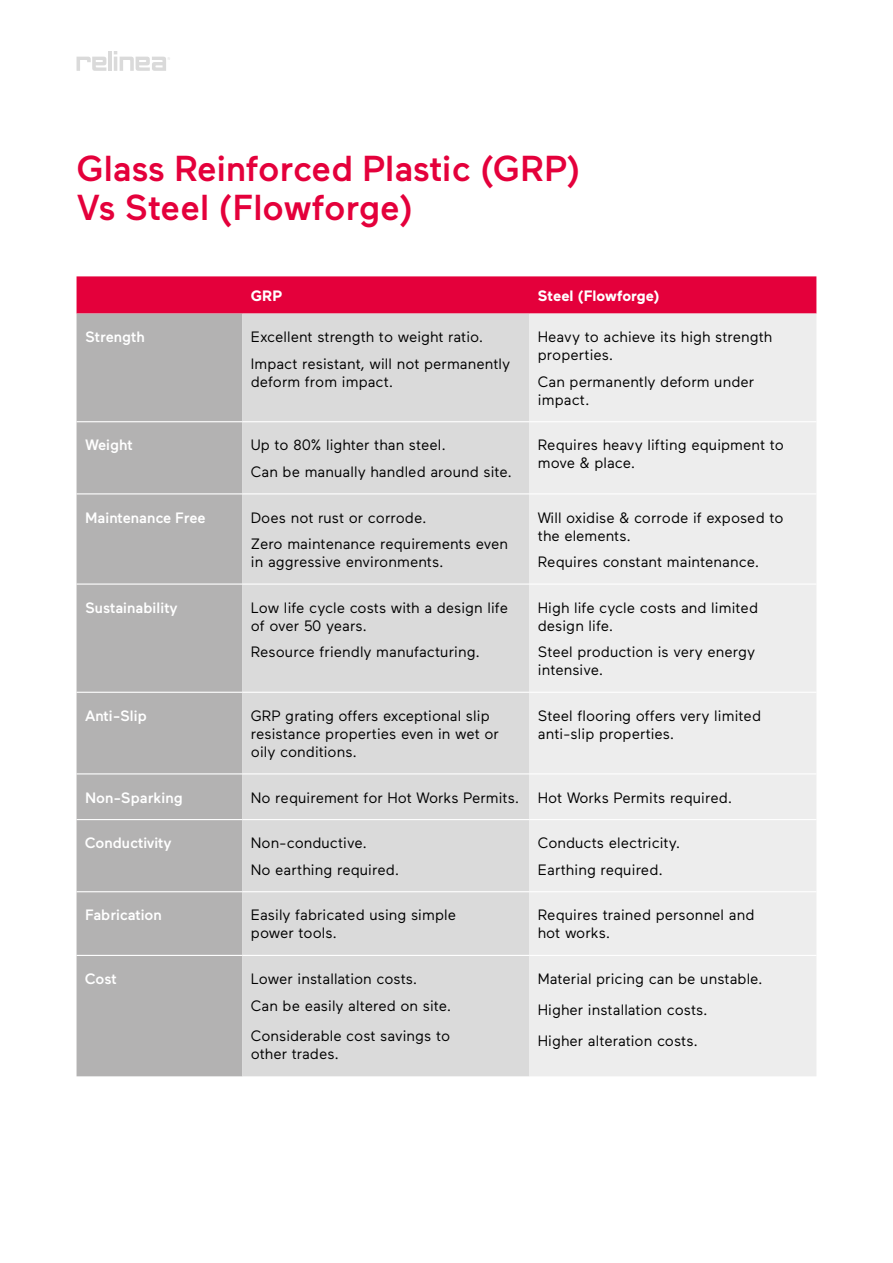
<style>
.page{position:relative;width:893px;height:1263px;background:#fff}
.page>*{position:absolute;margin:0;border:0;box-sizing:border-box;transform-origin:0 0}
.t1{font:500 36px/39px "Maax";color:#e4003b}
.t2{font:15px/18px "Maax";color:#000}
.t3{font:500 15px "Maax";color:#fff}
.t4{font:700 15px "Maax";color:#fff}
</style>
<div class="page">
<hr style="left:108px;top:51px;width:4px;height:20px;background:#dadada">
<svg style="left:77px;top:57px;width:29px;height:14px"></svg>
<svg style="left:114px;top:51px;width:56px;height:20px"></svg>
<div style="left:77px;top:276px;width:739px;height:38px;background:#e4003b"></div>
<div style="left:77px;top:314px;width:165px;height:762px;background:#b3b2b2"></div>
<div style="left:242px;top:314px;width:287px;height:762px;background:#dadada"></div>
<div style="left:529px;top:314px;width:287px;height:762px;background:#ededed"></div>
<hr style="left:77px;top:421px;width:165px;height:1px;background:#fff">
<hr style="left:242px;top:421px;width:287px;height:1px;background:#fff">
<hr style="left:529px;top:421px;width:287px;height:1px;background:#fff">
<hr style="left:77px;top:493px;width:165px;height:1px;background:#fff">
<hr style="left:242px;top:493px;width:287px;height:1px;background:#fff">
<hr style="left:529px;top:493px;width:287px;height:1px;background:#fff">
<hr style="left:77px;top:583px;width:165px;height:2px;background:#fff">
<hr style="left:242px;top:583px;width:287px;height:2px;background:#fff">
<hr style="left:529px;top:583px;width:287px;height:2px;background:#fff">
<hr style="left:77px;top:692px;width:165px;height:1px;background:#fff">
<hr style="left:242px;top:692px;width:287px;height:1px;background:#fff">
<hr style="left:529px;top:692px;width:287px;height:1px;background:#fff">
<hr style="left:77px;top:773px;width:165px;height:1px;background:#fff">
<hr style="left:242px;top:773px;width:287px;height:1px;background:#fff">
<hr style="left:529px;top:773px;width:287px;height:1px;background:#fff">
<hr style="left:77px;top:819px;width:165px;height:1px;background:#fff">
<hr style="left:242px;top:819px;width:287px;height:1px;background:#fff">
<hr style="left:529px;top:819px;width:287px;height:1px;background:#fff">
<hr style="left:77px;top:891px;width:165px;height:1px;background:#fff">
<hr style="left:242px;top:891px;width:287px;height:1px;background:#fff">
<hr style="left:529px;top:891px;width:287px;height:1px;background:#fff">
<hr style="left:77px;top:955px;width:165px;height:1px;background:#fff">
<hr style="left:242px;top:955px;width:287px;height:1px;background:#fff">
<hr style="left:529px;top:955px;width:287px;height:1px;background:#fff">
<h1 class="t1" style="left:77px;top:149px;width:506px">Glass Reinforced Plastic (GRP)<br>Vs Steel (Flowforge)</h1>
<p class="t4" style="left:251px;top:287px;width:33px">GRP</p>
<p class="t4" style="left:538px;top:287px;width:123px">Steel (Flowforge)</p>
<p class="t3" style="left:85px;top:329px;width:61px">Strength</p>
<p class="t2" style="left:251px;top:324px;width:261px;line-height:26.5px">Excellent strength to weight ratio.<br>Impact resistant, will not permanently</p>
<p class="t2" style="left:251px;top:373px;width:144px">deform from impact.</p>
<p class="t2" style="left:538px;top:328px;width:236px">Heavy to achieve its high strength properties.</p>
<p class="t2" style="left:538px;top:373px;width:218px">Can permanently deform under impact.</p>
<p class="t3" style="left:85px;top:437px;width:49px">Weight</p>
<p class="t2" style="left:251px;top:432px;width:263px;line-height:26.5px">Up to 80% lighter than steel.<br>Can be manually handled around site.</p>
<p class="t2" style="left:538px;top:436px;width:247px">Requires heavy lifting equipment to move &amp; place.</p>
<p class="t3" style="left:85px;top:509px;width:122px">Maintenance Free</p>
<p class="t2" style="left:251px;top:504px;width:259px;line-height:26.5px">Does not rust or corrode.<br>Zero maintenance requirements even</p>
<p class="t2" style="left:251px;top:553px;width:194px">in aggressive environments.</p>
<p class="t2" style="left:538px;top:509px;width:247px">Will oxidise &amp; corrode if exposed to the elements.</p>
<p class="t2" style="left:538px;top:553px;width:223px">Requires constant maintenance.</p>
<p class="t3" style="left:85px;top:599px;width:94px">Sustainability</p>
<p class="t2" style="left:251px;top:599px;width:259px">Low life cycle costs with a design life of over 50 years.</p>
<p class="t2" style="left:251px;top:643px;width:231px">Resource friendly manufacturing.</p>
<p class="t2" style="left:538px;top:599px;width:222px">High life cycle costs and limited design life.</p>
<p class="t2" style="left:538px;top:643px;width:219px">Steel production is very energy intensive.</p>
<p class="t3" style="left:85px;top:708px;width:63px">Anti-Slip</p>
<p class="t2" style="left:251px;top:707px;width:250px">GRP grating offers exceptional slip resistance properties even in wet or oily conditions.</p>
<p class="t2" style="left:538px;top:707px;width:225px">Steel flooring offers very limited anti-slip properties.</p>
<p class="t3" style="left:85px;top:789px;width:99px">Non-Sparking</p>
<p class="t2" style="left:251px;top:789px;width:483px">No requirement for Hot Works Permits. Hot Works Permits required.</p>
<p class="t3" style="left:85px;top:835px;width:88px">Conductivity</p>
<p class="t2" style="left:251px;top:830px;width:150px;line-height:26.5px">Non-conductive.<br>No earthing required.</p>
<p class="t2" style="left:538px;top:830px;width:144px;line-height:26.5px">Conducts electricity.<br>Earthing required.</p>
<p class="t3" style="left:85px;top:907px;width:78px">Fabrication</p>
<p class="t2" style="left:251px;top:906px;width:207px">Easily fabricated using simple power tools.</p>
<p class="t2" style="left:538px;top:906px;width:218px">Requires trained personnel and hot works.</p>
<p class="t3" style="left:85px;top:971px;width:33px">Cost</p>
<p class="t2" style="left:251px;top:966px;width:202px;line-height:26.5px">Lower installation costs.<br>Can be easily altered on site.</p>
<p class="t2" style="left:251px;top:1027px;width:201px">Considerable cost savings to other trades.</p>
<p class="t2" style="left:538px;top:964px;width:226px;line-height:30.8px">Material pricing can be unstable.<br>Higher installation costs.<br>Higher alteration costs.</p>
</div>
